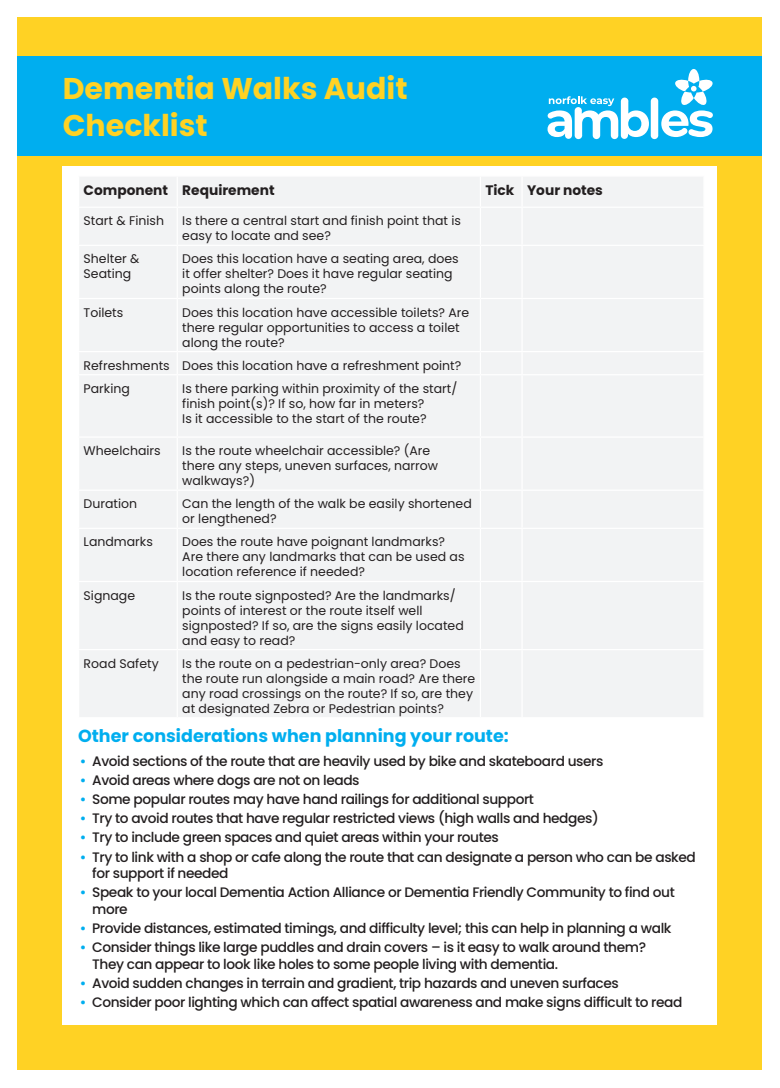
<style>
.page{position:relative;width:780px;height:1088px;background:#fff}
.page>*{position:absolute;margin:0;border:0;box-sizing:border-box;transform-origin:0 0}
.t1{font:700 30px/37.5px "Poppins";color:#ffd224}
.t2{font:700 17.5px "Poppins";color:#00aeef}
.t3{font:500 13.75px/16.5px "Poppins";letter-spacing:-.03em;color:#231f20}
.t4{font:700 13.75px "Poppins";color:#231f20}
.t5{font:12.5px/15px "Poppins";color:#231f20}
.s1{font-weight:600;color:#00aeef}
</style>
<div class="page">
<div style="left:18px;top:18px;width:744px;height:1052px;background:#ffd224"></div>
<div style="left:18px;top:57px;width:744px;height:99px;background:#00aeef"></div>
<svg style="left:547px;top:69px;width:166px;height:70px"></svg>
<div style="left:63px;top:167px;width:654px;height:858px;background:#fff"></div>
<div style="left:80px;top:177px;width:623px;height:540px;background:#f2f3f4"></div>
<hr style="left:177px;top:177px;width:1px;height:30px;background:#fff">
<hr style="left:479px;top:177px;width:2px;height:30px;background:#fff">
<hr style="left:521px;top:177px;width:1px;height:30px;background:#fff">
<hr style="left:78px;top:207px;width:99px;height:1px;background:#fff">
<hr style="left:177px;top:207px;width:303px;height:1px;background:#fff">
<hr style="left:177px;top:208px;width:1px;height:37px;background:#fff">
<hr style="left:480px;top:207px;width:42px;height:1px;background:#fff">
<hr style="left:479px;top:208px;width:2px;height:37px;background:#fff">
<hr style="left:522px;top:207px;width:182px;height:1px;background:#fff">
<hr style="left:521px;top:208px;width:1px;height:37px;background:#fff">
<hr style="left:78px;top:245px;width:99px;height:1px;background:#fff">
<hr style="left:177px;top:245px;width:303px;height:1px;background:#fff">
<hr style="left:177px;top:246px;width:1px;height:52px;background:#fff">
<hr style="left:480px;top:245px;width:42px;height:1px;background:#fff">
<hr style="left:479px;top:246px;width:2px;height:52px;background:#fff">
<hr style="left:522px;top:245px;width:182px;height:1px;background:#fff">
<hr style="left:521px;top:246px;width:1px;height:52px;background:#fff">
<hr style="left:78px;top:298px;width:99px;height:1px;background:#fff">
<hr style="left:177px;top:298px;width:303px;height:1px;background:#fff">
<hr style="left:177px;top:299px;width:1px;height:52px;background:#fff">
<hr style="left:480px;top:298px;width:42px;height:1px;background:#fff">
<hr style="left:479px;top:299px;width:2px;height:52px;background:#fff">
<hr style="left:522px;top:298px;width:182px;height:1px;background:#fff">
<hr style="left:521px;top:299px;width:1px;height:52px;background:#fff">
<hr style="left:78px;top:351px;width:99px;height:1px;background:#fff">
<hr style="left:177px;top:351px;width:303px;height:1px;background:#fff">
<svg style="left:177px;top:352px;width:1px;height:22px"></svg>
<hr style="left:480px;top:351px;width:42px;height:1px;background:#fff">
<hr style="left:479px;top:352px;width:2px;height:22px;background:#fff">
<hr style="left:522px;top:351px;width:182px;height:1px;background:#fff">
<svg style="left:521px;top:352px;width:1px;height:22px"></svg>
<hr style="left:78px;top:374px;width:99px;height:1px;background:#fff">
<hr style="left:177px;top:374px;width:303px;height:1px;background:#fff">
<hr style="left:177px;top:375px;width:1px;height:61px;background:#fff">
<hr style="left:480px;top:374px;width:42px;height:1px;background:#fff">
<hr style="left:479px;top:375px;width:2px;height:61px;background:#fff">
<hr style="left:522px;top:374px;width:182px;height:1px;background:#fff">
<hr style="left:521px;top:375px;width:1px;height:61px;background:#fff">
<hr style="left:78px;top:436px;width:99px;height:2px;background:#fff">
<hr style="left:177px;top:436px;width:303px;height:2px;background:#fff">
<hr style="left:177px;top:438px;width:1px;height:51px;background:#fff">
<hr style="left:480px;top:436px;width:42px;height:2px;background:#fff">
<hr style="left:479px;top:438px;width:2px;height:51px;background:#fff">
<hr style="left:522px;top:436px;width:182px;height:2px;background:#fff">
<hr style="left:521px;top:438px;width:1px;height:51px;background:#fff">
<hr style="left:78px;top:489px;width:99px;height:2px;background:#fff">
<hr style="left:177px;top:489px;width:303px;height:2px;background:#fff">
<hr style="left:177px;top:491px;width:1px;height:37px;background:#fff">
<hr style="left:480px;top:489px;width:42px;height:2px;background:#fff">
<hr style="left:479px;top:491px;width:2px;height:37px;background:#fff">
<hr style="left:522px;top:489px;width:182px;height:2px;background:#fff">
<hr style="left:521px;top:491px;width:1px;height:37px;background:#fff">
<hr style="left:78px;top:528px;width:99px;height:1px;background:#fff">
<hr style="left:177px;top:528px;width:303px;height:1px;background:#fff">
<hr style="left:177px;top:529px;width:1px;height:52px;background:#fff">
<hr style="left:480px;top:528px;width:42px;height:1px;background:#fff">
<hr style="left:479px;top:529px;width:2px;height:52px;background:#fff">
<hr style="left:522px;top:528px;width:182px;height:1px;background:#fff">
<hr style="left:521px;top:529px;width:1px;height:52px;background:#fff">
<hr style="left:78px;top:581px;width:99px;height:1px;background:#fff">
<hr style="left:177px;top:581px;width:303px;height:1px;background:#fff">
<hr style="left:177px;top:582px;width:1px;height:67px;background:#fff">
<hr style="left:480px;top:581px;width:42px;height:1px;background:#fff">
<hr style="left:479px;top:582px;width:2px;height:67px;background:#fff">
<hr style="left:522px;top:581px;width:182px;height:1px;background:#fff">
<hr style="left:521px;top:582px;width:1px;height:67px;background:#fff">
<hr style="left:78px;top:649px;width:99px;height:1px;background:#fff">
<hr style="left:177px;top:649px;width:303px;height:1px;background:#fff">
<hr style="left:177px;top:650px;width:1px;height:67px;background:#fff">
<hr style="left:480px;top:649px;width:42px;height:1px;background:#fff">
<hr style="left:479px;top:650px;width:2px;height:67px;background:#fff">
<hr style="left:522px;top:649px;width:182px;height:1px;background:#fff">
<hr style="left:521px;top:650px;width:1px;height:67px;background:#fff">
<p class="t1" style="left:63px;top:69px;width:346px">Dementia Walks Audit<br>Checklist</p>
<p class="t4" style="left:84px;top:183px;width:86px">Component</p>
<p class="t4" style="left:182px;top:183px;width:94px">Requirement</p>
<p class="t4" style="left:485px;top:183px;width:30px">Tick</p>
<p class="t4" style="left:527px;top:183px;width:77px">Your notes</p>
<p class="t5" style="left:84px;top:213px;width:82px">Start &amp; Finish</p>
<p class="t5" style="left:182px;top:213px;width:280px">Is there a central start and finish point that is easy to locate and see?</p>
<p class="t5" style="left:84px;top:252px;width:57px">Shelter &amp;<br>Seating</p>
<p class="t5" style="left:182px;top:252px;width:278px">Does this location have a seating area, does it offer shelter? Does it have regular seating points along the route?</p>
<p class="t5" style="left:84px;top:305px;width:41px">Toilets</p>
<p class="t5" style="left:182px;top:305px;width:288px">Does this location have accessible toilets? Are there regular opportunities to access a toilet along the route?</p>
<p class="t5" style="left:84px;top:358px;width:88px">Refreshments</p>
<p class="t5" style="left:182px;top:358px;width:280px">Does this location have a refreshment point?</p>
<p class="t5" style="left:84px;top:381px;width:48px">Parking</p>
<p class="t5" style="left:182px;top:381px;width:276px">Is there parking within proximity of the start/ finish point(s)? If so, how far in meters?</p>
<p class="t5" style="left:182px;top:411px;width:246px">Is it accessible to the start of the route?</p>
<p class="t5" style="left:84px;top:443px;width:79px">Wheelchairs</p>
<p class="t5" style="left:182px;top:443px;width:257px">Is the route wheelchair accessible? (Are there any steps, uneven surfaces, narrow walkways?)</p>
<p class="t5" style="left:84px;top:496px;width:55px">Duration</p>
<p class="t5" style="left:182px;top:496px;width:291px">Can the length of the walk be easily shortened or lengthened?</p>
<p class="t5" style="left:84px;top:535px;width:71px">Landmarks</p>
<p class="t5" style="left:182px;top:535px;width:264px">Does the route have poignant landmarks?</p>
<p class="t5" style="left:182px;top:550px;width:284px">Are there any landmarks that can be used as location reference if needed?</p>
<p class="t5" style="left:84px;top:588px;width:53px">Signage</p>
<p class="t5" style="left:182px;top:588px;width:283px">Is the route signposted? Are the landmarks/ points of interest or the route itself well signposted? If so, are the signs easily located and easy to read?</p>
<p class="t5" style="left:84px;top:656px;width:77px">Road Safety</p>
<p class="t5" style="left:182px;top:656px;width:294px">Is the route on a pedestrian-only area? Does the route run alongside a main road? Are there any road crossings on the route? If so, are they at designated Zebra or Pedestrian points?</p>
<p class="t2" style="left:78px;top:726px;width:432px">Other considerations when planning your route:</p>
<p class="t3" style="left:80px;top:753px;width:525px"><span class="s1">•</span> Avoid sections of the route that are heavily used by bike and skateboard users</p>
<p class="t3" style="left:80px;top:772px;width:281px"><span class="s1">•</span> Avoid areas where dogs are not on leads</p>
<p class="t3" style="left:80px;top:791px;width:456px"><span class="s1">•</span> Some popular routes may have hand railings for additional support</p>
<p class="t3" style="left:80px;top:810px;width:520px"><span class="s1">•</span> Try to avoid routes that have regular restricted views (high walls and hedges)</p>
<p class="t3" style="left:80px;top:829px;width:420px"><span class="s1">•</span> Try to include green spaces and quiet areas within your routes</p>
<p class="t3" style="left:92px;top:848px;width:605px;text-indent:-12px"><span class="s1">•</span> Try to link with a shop or cafe along the route that can designate a person who can be asked for support if needed</p>
<p class="t3" style="left:92px;top:884px;width:584px;text-indent:-12px"><span class="s1">•</span> Speak to your local Dementia Action Alliance or Dementia Friendly Community to find out more</p>
<p class="t3" style="left:80px;top:920px;width:593px"><span class="s1">•</span> Provide distances, estimated timings, and difficulty level; this can help in planning a walk</p>
<p class="t3" style="left:92px;top:939px;width:555px;text-indent:-12px"><span class="s1">•</span> Consider things like large puddles and drain covers – is it easy to walk around them?<br>They can appear to look like holes to some people living with dementia.</p>
<p class="t3" style="left:80px;top:975px;width:540px"><span class="s1">•</span> Avoid sudden changes in terrain and gradient, trip hazards and uneven surfaces</p>
<p class="t3" style="left:80px;top:994px;width:604px"><span class="s1">•</span> Consider poor lighting which can affect spatial awareness and make signs difficult to read</p>
</div>
